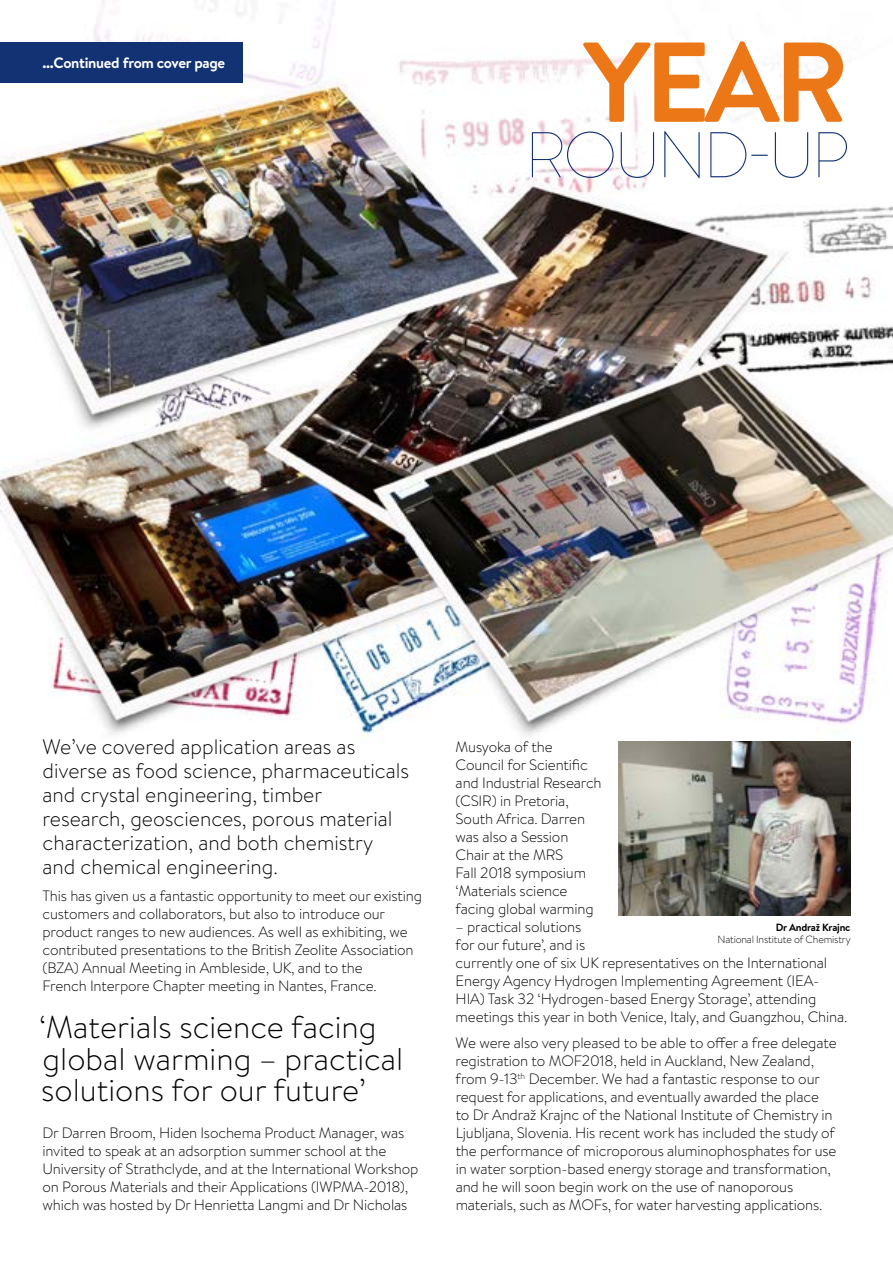
<style>
.page{position:relative;width:893px;height:1263px;background:#fff}
.page>*{position:absolute;margin:0;border:0;box-sizing:border-box;transform-origin:0 0}
.t1{font:700 113.25px "Brandon Text";color:#eb7717}
.t2{font:100 64.5px "Brandon Text";letter-spacing:-.05em;color:#123274}
.t3{font:300 31.5px/31.5px "Brandon Text";color:#000}
.t4{font:300 21px/24px "Brandon Text";color:#000}
.t5{font:300 15px/18px "Brandon Text";letter-spacing:-.01em;color:#000}
.t6{font:700 15px "Brandon Text";letter-spacing:-.02em;color:#fff}
.t7{font:300 10.5px "Brandon Text";letter-spacing:-.02em;color:#000}
.t8{font:700 10.5px "Brandon Text";letter-spacing:-.02em;color:#000}
</style>
<div class="page">
<img style="left:0;top:0;width:893px;height:759px">
<div style="left:0;top:43px;width:242px;height:40px;background:#123274"></div>
<img style="left:619px;top:741px;width:231px;height:174px">
<p class="t6" style="left:43px;top:52px;width:184px">...Continued from cover page</p>
<h1 class="t1" style="left:583px;top:4px;width:267px">YEAR</h1>
<h2 class="t2" style="left:525px;top:111px;width:326px">ROUND-UP</h2>
<h3 class="t4" style="left:43px;top:734px;width:368px">We’ve covered application areas as diverse as food science, pharmaceuticals and crystal engineering, timber research, geosciences, porous material characterization, and both chemistry and chemical engineering.</h3>
<p class="t5" style="left:43px;top:886px;width:381px">This has given us a fantastic opportunity to meet our existing customers and collaborators, but also to introduce our product ranges to new audiences. As well as exhibiting, we contributed presentations to the British Zeolite Association (BZA) Annual Meeting in Ambleside, UK, and to the<br>French Interpore Chapter meeting in Nantes, France.</p>
<h3 class="t3" style="left:39px;top:1011px;width:366px">‘Materials science facing global warming – practical solutions for our future’</h3>
<p class="t5" style="left:43px;top:1123px;width:377px">Dr Darren Broom, Hiden Isochema Product Manager, was invited to speak at an adsorption summer school at the University of Strathclyde, and at the International Workshop on Porous Materials and their Applications (IWPMA-2018), which was hosted by Dr Henrietta Langmi and Dr Nicholas</p>
<p class="t5" style="left:456px;top:737px;width:148px">Musyoka of the<br>Council for Scientific and Industrial Research (CSIR) in Pretoria,<br>South Africa. Darren was also a Session<br>Chair at the MRS<br>Fall 2018 symposium ‘Materials science facing global warming</p>
<p class="t5" style="left:456px;top:917px;width:393px">– practical solutions<br>for our future’, and is<br>currently one of six UK representatives on the International Energy Agency Hydrogen Implementing Agreement (IEA-HIA) Task 32 ‘Hydrogen-based Energy Storage’, attending meetings this year in both Venice, Italy, and Guangzhou, China.</p>
<p class="t5" style="left:456px;top:1033px;width:382px">We were also very pleased to be able to offer a free delegate registration to MOF2018, held in Auckland, New Zealand, from 9-13<sup>th</sup> December. We had a fantastic response to our request for applications, and eventually awarded the place<br>to Dr Andraž Krajnc of the National Institute of Chemistry in Ljubljana, Slovenia. His recent work has included the study of the performance of microporous aluminophosphates for use in water sorption-based energy storage and transformation, and he will soon begin work on the use of nanoporous materials, such as MOFs, for water harvesting applications.</p>
<p class="t8" style="left:776px;top:920px;width:76px">Dr Andraž Krajnc</p>
<p class="t7" style="left:718px;top:932px;width:135px">National Institute of Chemistry</p>
</div>
